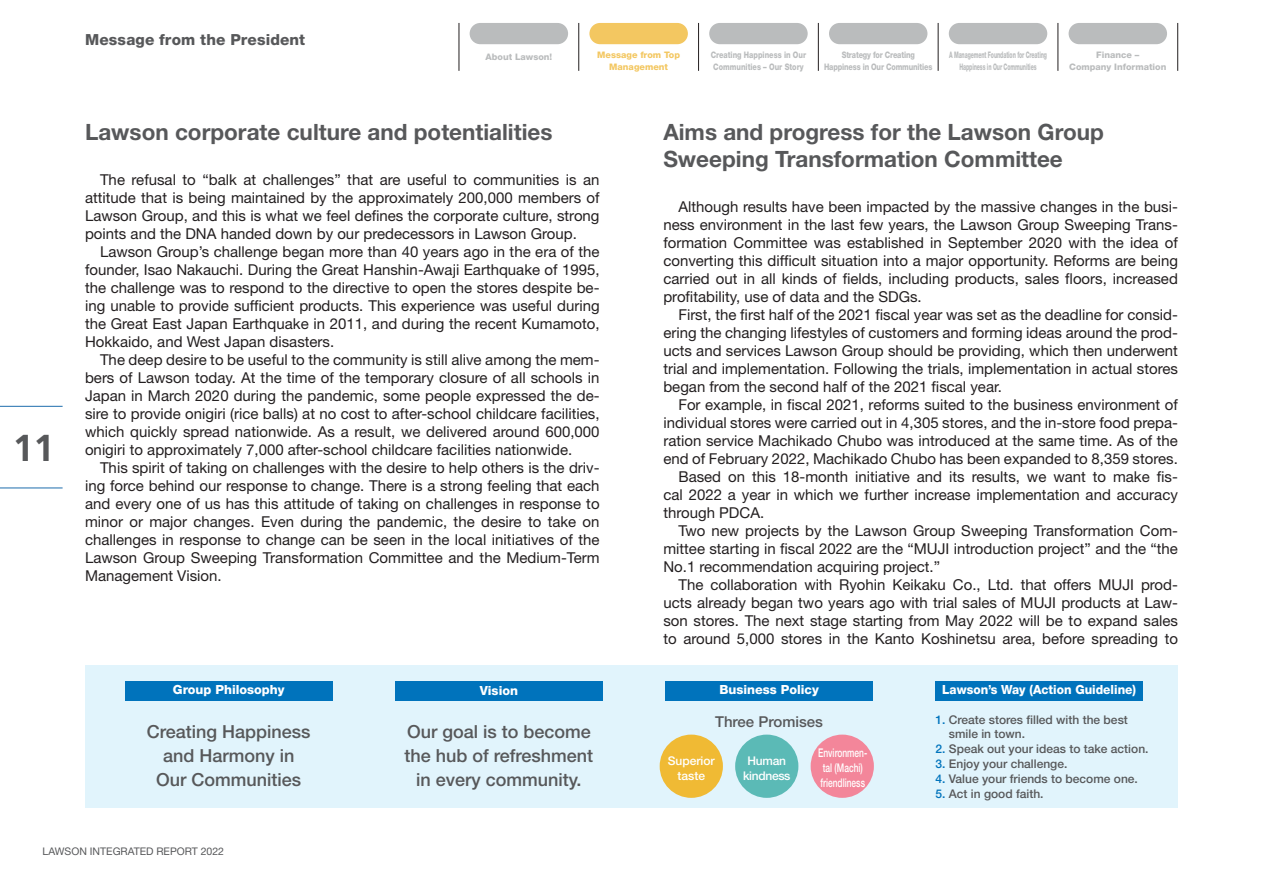
<style>
.page{position:relative;width:1263px;height:893px;background:#fff}
.page>*{position:absolute;margin:0;border:0;box-sizing:border-box;transform-origin:0 0}
.t1{font:700 37.5px "Frutiger LT Std";color:#57585a}
.t2{font:700 22.5px/27px "Helvetica Neue LT Std";color:#57585a}
.t3{font:500 18px/24px "Helvetica Neue LT Std";color:#57585a;text-align:center}
.t4{font:800 15.3px "Helvetica Neue LT Std";letter-spacing:.01em;color:#57585a}
.t5{font:15px/18px "Helvetica Neue LT Std";color:#231f20;text-align:justify}
.t6{font:500 15px "Helvetica Neue LT Std";color:#57585a}
.t7{font:800 12.6px "Helvetica Neue LT Std";color:#fff}
.t8{font:800 12.6px "Helvetica Neue LT Std";color:#fff;scale:.95 1}
.t9{font:500 12px/13.5px "Helvetica Neue LT Std";color:#57585a}
.t10{font:500 12px/15px "Helvetica Neue LT Std";color:#fff;scale:.7 1}
.t11{font:500 12px/15px "Helvetica Neue LT Std";color:#fff;text-align:center}
.t12{font:500 12px/15px "Helvetica Neue LT Std";letter-spacing:-.025em;color:#fff;text-align:center}
.t13{font:10.5px "Helvetica Neue LT Std";color:#57585a}
.t14{font:800 9px/12px "Helvetica Neue LT Std";letter-spacing:-.02em;color:#babcbd;text-align:center;scale:.57 1}
.t15{font:800 9px/12px "Helvetica Neue LT Std";letter-spacing:-.02em;color:#babcbd;text-align:center;scale:.8 1}
.t16{font:800 9px/12px "Helvetica Neue LT Std";color:#babcbd;scale:.8 1}
.t17{font:800 9px/12px "Helvetica Neue LT Std";color:#babcbd;text-align:center}
.t18{font:800 9px/12px "Helvetica Neue LT Std";color:#f3c761;text-align:center}
.s1{color:#0073bc}
</style>
<div class="page">
<div style="left:85px;top:666px;width:1093px;height:142px;background:#e1f4fc"></div>
<div style="left:125px;top:681px;width:207px;height:19px;background:#0073bc"></div>
<div style="left:395px;top:681px;width:207px;height:19px;background:#0073bc"></div>
<div style="left:665px;top:681px;width:208px;height:19px;background:#0073bc"></div>
<div style="left:935px;top:681px;width:208px;height:19px;background:#0073bc"></div>
<div style="left:660px;top:735px;width:63px;height:63px;background:#f0ba34;border-radius:50%"></div>
<div style="left:735px;top:735px;width:63px;height:63px;background:#5bbab6;border-radius:50%"></div>
<div style="left:811px;top:735px;width:63px;height:63px;background:#f3869a;border-radius:50%"></div>
<hr style="left:0;top:406px;width:63px;height:1px;background:#1d6dac">
<hr style="left:0;top:488px;width:63px;height:1px;background:#1d6dac">
<hr style="left:459px;top:23px;width:1px;height:48px;background:#231f20">
<hr style="left:578px;top:23px;width:1px;height:48px;background:#231f20">
<hr style="left:818px;top:23px;width:1px;height:48px;background:#231f20">
<hr style="left:938px;top:23px;width:1px;height:48px;background:#231f20">
<hr style="left:698px;top:23px;width:1px;height:48px;background:#231f20">
<hr style="left:1058px;top:23px;width:1px;height:48px;background:#231f20">
<hr style="left:1177px;top:23px;width:1px;height:48px;background:#231f20">
<div style="left:470px;top:23px;width:98px;height:21px;background:#babcbd;border-radius:11px"></div>
<div style="left:589px;top:23px;width:99px;height:21px;background:#f3c761;border-radius:11px"></div>
<div style="left:709px;top:23px;width:99px;height:21px;background:#babcbd;border-radius:11px"></div>
<div style="left:829px;top:23px;width:98px;height:21px;background:#babcbd;border-radius:11px"></div>
<div style="left:949px;top:23px;width:98px;height:21px;background:#babcbd;border-radius:11px"></div>
<div style="left:1068px;top:23px;width:99px;height:21px;background:#babcbd;border-radius:11px"></div>
<h1 class="t1" style="left:13px;top:426px;width:43px">11</h1>
<p class="t4" style="left:85px;top:30px;width:222px">Message from the President</p>
<p class="t17" style="left:485px;top:51px;width:68px">About Lawson!</p>
<p class="t18" style="left:597px;top:49px;width:84px">Message from Top<br>Management</p>
<p class="t16" style="left:711px;top:49px;width:121px">Creating Happiness in Our<br>Communities – Our Story</p>
<p class="t17" style="left:1069px;top:49px;width:99px">Finance –<br>Company Information</p>
<p class="t15" style="left:824px;top:49px;width:137px">Strategy for Creating<br>Happiness in Our Communities</p>
<p class="t14" style="left:949px;top:49px;width:174px">A Management Foundation for Creating<br>Happiness in Our Communities</p>
<p class="t2" style="left:85px;top:118px;width:469px">Lawson corporate culture and potentialities</p>
<p class="t5" style="left:85px;top:170px;width:516px;text-indent:15px">The refusal to “balk at challenges” that are useful to communities is an attitude that is being maintained by the approximately 200,000 members of Lawson Group, and this is what we feel defines the corporate culture, strong points and the DNA handed down by our predecessors in Lawson Group.</p>
<p class="t5" style="left:85px;top:242px;width:516px;text-indent:15px">Lawson Group’s challenge began more than 40 years ago in the era of the founder, Isao Nakauchi. During the Great Hanshin-Awaji Earthquake of 1995, the challenge was to respond to the directive to open the stores despite be&shy;ing unable to provide sufficient products. This experience was useful during the Great East Japan Earthquake in 2011, and during the recent Kumamoto, Hokkaido, and West Japan disasters.</p>
<p class="t5" style="left:85px;top:350px;width:516px;text-indent:15px">The deep desire to be useful to the community is still alive among the mem&shy;bers of Lawson today. At the time of the temporary closure of all schools in Japan in March 2020 during the pandemic, some people expressed the de&shy;sire to provide onigiri (rice balls) at no cost to after-school childcare facilities, which quickly spread nationwide. As a result, we delivered around 600,000 onigiri to approximately 7,000 after-school childcare facilities nationwide.</p>
<p class="t5" style="left:85px;top:458px;width:516px;text-indent:15px">This spirit of taking on challenges with the desire to help others is the driv&shy;ing force behind our response to change. There is a strong feeling that each and every one of us has this attitude of taking on challenges in response to minor or major changes. Even during the pandemic, the desire to take on challenges in response to change can be seen in the local initiatives of the Lawson Group Sweeping Transformation Committee and the Medium-Term Management Vision.</p>
<p class="t2" style="left:663px;top:118px;width:442px">Aims and progress for the Lawson Group<br>Sweeping Transformation Committee</p>
<p class="t5" style="left:663px;top:197px;width:516px;text-indent:15px">Although results have been impacted by the massive changes in the busi&shy;ness environment in the last few years, the Lawson Group Sweeping Trans&shy;formation Committee was established in September 2020 with the idea of converting this difficult situation into a major opportunity. Reforms are being carried out in all kinds of fields, including products, sales floors, increased profitability, use of data and the SDGs.</p>
<p class="t5" style="left:663px;top:305px;width:516px;text-indent:15px">First, the first half of the 2021 fiscal year was set as the deadline for consid&shy;ering the changing lifestyles of customers and forming ideas around the prod&shy;ucts and services Lawson Group should be providing, which then underwent trial and implementation. Following the trials, implementation in actual stores began from the second half of the 2021 fiscal year.</p>
<p class="t5" style="left:663px;top:395px;width:516px;text-indent:15px">For example, in fiscal 2021, reforms suited to the business environment of individual stores were carried out in 4,305 stores, and the in-store food prepa&shy;ration service Machikado Chubo was introduced at the same time. As of the end of February 2022, Machikado Chubo has been expanded to 8,359 stores.</p>
<p class="t5" style="left:663px;top:467px;width:516px;text-indent:15px">Based on this 18-month initiative and its results, we want to make fis&shy;cal 2022 a year in which we further increase implementation and accuracy through PDCA.</p>
<p class="t5" style="left:663px;top:521px;width:516px;text-indent:15px">Two new projects by the Lawson Group Sweeping Transformation Com&shy;mittee starting in fiscal 2022 are the “MUJI introduction project” and the “the No.1 recommendation acquiring project.”</p>
<p class="t5" style="left:663px;top:575px;width:516px;text-indent:15px">The collaboration with Ryohin Keikaku Co., Ltd. that offers MUJI prod&shy;ucts already began two years ago with trial sales of MUJI products at Law&shy;son stores. The next stage starting from May 2022 will be to expand sales to around 5,000 stores in the Kanto Koshinetsu area, before spreading to</p>
<p class="t7" style="left:173px;top:682px;width:113px">Group Philosophy</p>
<p class="t7" style="left:480px;top:683px;width:40px">Vision</p>
<p class="t7" style="left:719px;top:682px;width:101px">Business Policy</p>
<p class="t8" style="left:942px;top:682px;width:205px">Lawson’s Way (Action Guideline)</p>
<p class="t3" style="left:147px;top:719px;width:165px">Creating Happiness and Harmony in<br>Our Communities</p>
<p class="t3" style="left:404px;top:719px;width:190px">Our goal is to become the hub of refreshment in every community.</p>
<p class="t9" style="left:949px;top:713px;width:180px;text-indent:-13px"><span class="s1">1.</span> Create stores filled with the best smile in town.</p>
<p class="t6" style="left:715px;top:712px;width:109px">Three Promises</p>
<p class="t9" style="left:935px;top:741px;width:214px"><span class="s1">2.</span> Speak out your ideas to take action.</p>
<p class="t9" style="left:935px;top:756px;width:133px"><span class="s1">3.</span> Enjoy your challenge.</p>
<p class="t9" style="left:935px;top:771px;width:204px"><span class="s1">4.</span> Value your friends to become one.</p>
<p class="t9" style="left:935px;top:786px;width:110px"><span class="s1">5.</span> Act in good faith.</p>
<p class="t11" style="left:668px;top:753px;width:49px">Superior taste</p>
<p class="t12" style="left:743px;top:753px;width:49px">Human kindness</p>
<p class="t10" style="left:818px;top:745px;width:72px">Environmen&shy;tal (Machi) friendliness</p>
<p class="t13" style="left:43px;top:845px;width:183px">LAWSON INTEGRATED REPORT 2022</p>
</div>
